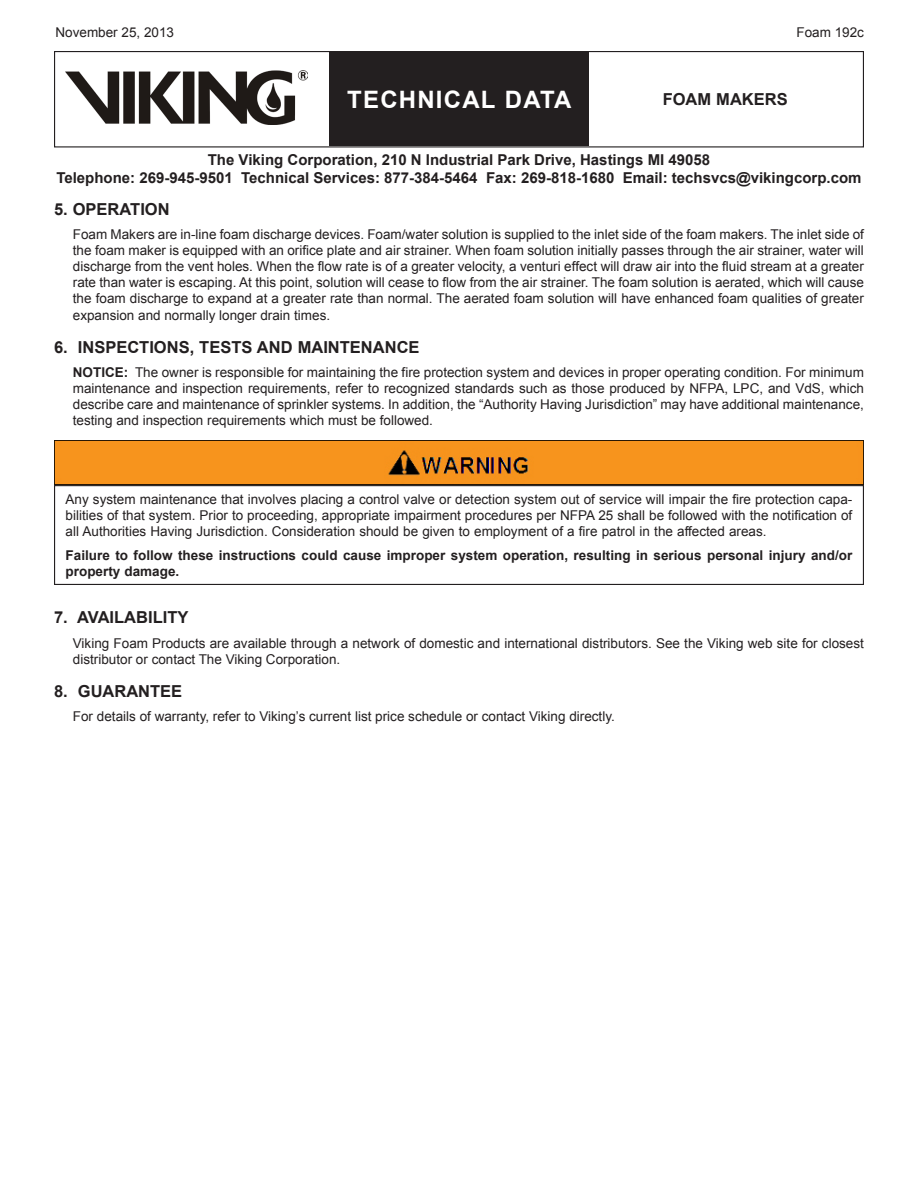
<style>
.page{position:relative;width:918px;height:1188px;background:#fff}
.page>*{position:absolute;margin:0;border:0;box-sizing:border-box;transform-origin:0 0}
.t1{font:700 24px "Arial";letter-spacing:.05em;color:#fff}
.Heading{font:700 16.5px "Arial";color:#231f20}
.t2{font:700 15px/18px "Arial";color:#231f20;text-align:center}
.Body_Text{font:13.5px/16.2px "Arial";color:#231f20;text-align:justify}
.Body_Text-Warning{font:13.5px/16.2px "Arial";color:#231f20;text-align:justify}
.Body_Text-Warning-2{font:700 13.5px/16.2px "Arial";color:#231f20}
.s1{font-weight:700}
</style>
<div class="page">
<div style="left:54px;top:51px;width:810px;height:96px;border:1px solid #231f20"></div>
<div style="left:329px;top:52px;width:260px;height:94px;background:#231f20"></div>
<img style="left:65px;top:70px;width:242px;height:54px">
<img style="left:54px;top:440px;width:810px;height:44px">
<div style="left:54px;top:485px;width:810px;height:100px;border:1px solid #231f20"></div>
<p class="Body_Text" style="left:56px;top:24px;width:120px">November 25, 2013</p>
<p class="Body_Text" style="left:796px;top:24px;width:69px">Foam 192c</p>
<h1 class="t1" style="left:347px;top:84px;width:226px">TECHNICAL DATA</h1>
<p class="Heading" style="left:663px;top:88px;width:127px">Foam Makers</p>
<p class="t2" style="left:56px;top:151px;width:807px">The Viking Corporation, 210 N Industrial Park Drive, Hastings MI 49058<br>Telephone: 269-945-9501 Technical Services: 877-384-5464 Fax: 269-818-1680 Email: techsvcs@vikingcorp.com</p>
<p class="Heading" style="left:54px;top:198px;width:31px">5. Ope</p>
<p class="Heading" style="left:108px;top:198px;width:61px">ration</p>
<p class="Body_Text" style="left:73px;top:226px;width:793px">Foam Makers are in-line foam discharge devices. Foam/water solution is supplied to the inlet side of the foam makers. The inlet side of the foam maker is equipped with an orifice plate and air strainer. When foam solution initially passes through the air strainer, water will discharge from the vent holes. When the flow rate is of a greater velocity, a venturi effect will draw air into the fluid stream at a greater rate than water is escaping. At this point, solution will cease to flow from the air strainer. The foam solution is aerated, which will cause the foam discharge to expand at a greater rate than normal. The aerated foam solution will have enhanced foam qualities of greater expansion and normally longer drain times.</p>
<p class="Heading" style="left:54px;top:336px;width:62px">6. inspecti</p>
<p class="Heading" style="left:154px;top:336px;width:116px">ons, tests and</p>
<p class="Heading" style="left:298px;top:336px;width:26px">maintenance</p>
<p class="Body_Text" style="left:73px;top:364px;width:793px"><span class="s1">NOTICE:</span> The owner is responsible for maintaining the fire protection system and devices in proper operating condition. For minimum maintenance and inspection requirements, refer to recognized standards such as those produced by NFPA, LPC, and VdS, which describe care and maintenance of sprinkler systems. In addition, the “Authority Having Jurisdiction” may have additional maintenance, testing and inspection requirements which must be followed.</p>
<p class="Body_Text-Warning" style="left:66px;top:491px;width:788px">Any system maintenance that involves placing a control valve or detection system out of service will impair the fire protection capa&shy;bilities of that system. Prior to proceeding, appropriate impairment procedures per NFPA 25 shall be followed with the notification of all Authorities Having Jurisdiction. Consideration should be given to employment of a fire patrol in the affected areas.</p>
<p class="Body_Text-Warning-2" style="left:66px;top:547px;width:788px">Failure to follow these instructions could cause improper system operation, resulting in serious personal injury and/or property damage.</p>
<p class="Heading" style="left:54px;top:607px;width:45px">7. Availa</p>
<p class="Heading" style="left:136px;top:607px;width:20px">bilit</p>
<p class="Heading" style="left:177px;top:607px;width:13px">y</p>
<p class="Body_Text" style="left:73px;top:635px;width:793px">Viking Foam Products are available through a network of domestic and international distributors. See the Viking web site for closest distributor or contact The Viking Corporation.</p>
<p class="Heading" style="left:54px;top:680px;width:85px">8. g uarantee</p>
<p class="Body_Text" style="left:73px;top:708px;width:543px">For details of warranty, refer to Viking’s current list price schedule or contact Viking directly.</p>
</div>
